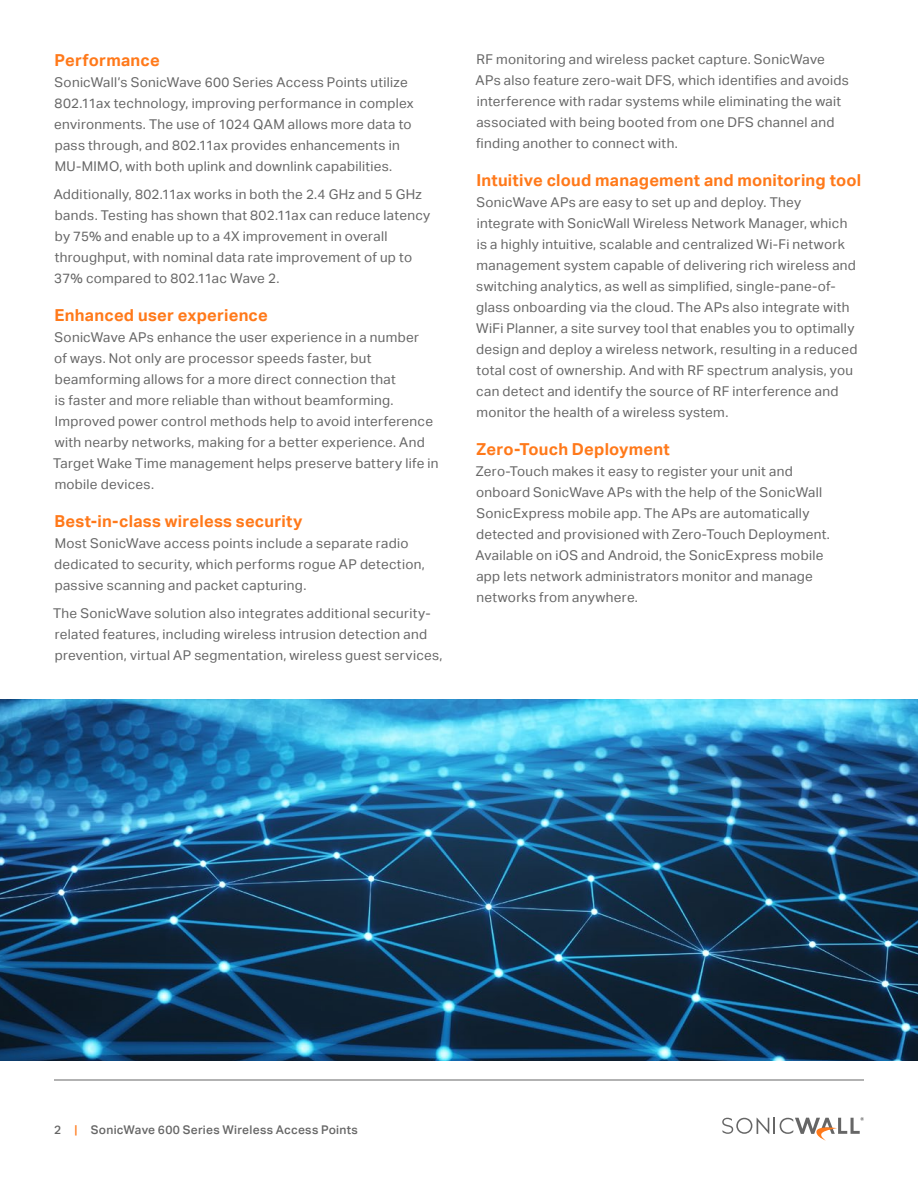
<style>
.page{position:relative;width:918px;height:1188px;background:#fff}
.page>*{position:absolute;margin:0;border:0;box-sizing:border-box;transform-origin:0 0}
.t1{font:700 16.5px "Aktiv Grotesk";letter-spacing:.015em;color:#ff791a}
.t2{font:13.5px/21px "Aktiv Grotesk";letter-spacing:.02em;color:#666}
.t3{font:500 12px "Aktiv Grotesk";letter-spacing:.025em;color:#666}
.s1{color:#ff791a}
</style>
<div class="page">
<svg style="left:722px;top:1117px;width:142px;height:24px"></svg>
<hr style="left:54px;top:1080px;width:810px;height:1px;background:#666">
<img style="left:0;top:700px;width:918px;height:361px">
<p class="t1" style="left:55px;top:50px;width:107px">Performance</p>
<p class="t2" style="left:54px;top:72px;width:361px">SonicWall’s SonicWave 600 Series Access Points utilize 802.11ax technology, improving performance in complex environments. The use of 1024 QAM allows more data to pass through, and 802.11ax provides enhancements in MU-MIMO, with both uplink and downlink capabilities.</p>
<p class="t2" style="left:54px;top:183px;width:378px">Additionally, 802.11ax works in both the 2.4 GHz and 5 GHz bands. Testing has shown that 802.11ax can reduce latency by 75% and enable up to a 4X improvement in overall throughput, with nominal data rate improvement of up to 37% compared to 802.11ac Wave 2.</p>
<p class="t1" style="left:55px;top:305px;width:215px">Enhanced user experience</p>
<p class="t2" style="left:53px;top:327px;width:387px">SonicWave APs enhance the user experience in a number<br>of ways. Not only are processor speeds faster, but beamforming allows for a more direct connection that<br>is faster and more reliable than without beamforming.<br>Improved power control methods help to avoid interference with nearby networks, making for a better experience. And Target Wake Time management helps preserve battery life in mobile devices.</p>
<p class="t1" style="left:55px;top:512px;width:249px">Best-in-class wireless security</p>
<p class="t2" style="left:54px;top:533px;width:372px">Most SonicWave access points include a separate radio dedicated to security, which performs rogue AP detection, passive scanning and packet capturing.</p>
<p class="t2" style="left:53px;top:603px;width:391px">The SonicWave solution also integrates additional security&shy;related features, including wireless intrusion detection and prevention, virtual AP segmentation, wireless guest services,</p>
<p class="t2" style="left:476px;top:49px;width:375px">RF monitoring and wireless packet capture. SonicWave APs also feature zero-wait DFS, which identifies and avoids interference with radar systems while eliminating the wait associated with being booted from one DFS channel and finding another to connect with.</p>
<p class="t1" style="left:476px;top:171px;width:386px">Intuitive cloud management and monitoring tool</p>
<p class="t2" style="left:476px;top:192px;width:383px">SonicWave APs are easy to set up and deploy. They integrate with SonicWall Wireless Network Manager, which is a highly intuitive, scalable and centralized Wi-Fi network management system capable of delivering rich wireless and switching analytics, as well as simplified, single-pane-of&shy;glass onboarding via the cloud. The APs also integrate with WiFi Planner, a site survey tool that enables you to optimally design and deploy a wireless network, resulting in a reduced total cost of ownership. And with RF spectrum analysis, you can detect and identify the source of RF interference and monitor the health of a wireless system.</p>
<p class="t1" style="left:476px;top:440px;width:195px">Zero-Touch Deployment</p>
<p class="t2" style="left:476px;top:461px;width:356px">Zero-Touch makes it easy to register your unit and onboard SonicWave APs with the help of the SonicWall SonicExpress mobile app. The APs are automatically detected and provisioned with Zero-Touch Deployment.<br>Available on iOS and Android, the SonicExpress mobile app lets network administrators monitor and manage networks from anywhere.</p>
<p class="t3" style="left:54px;top:1123px;width:305px">2 <span class="s1">|</span> SonicWave 600 Series Wireless Access Points</p>
</div>
